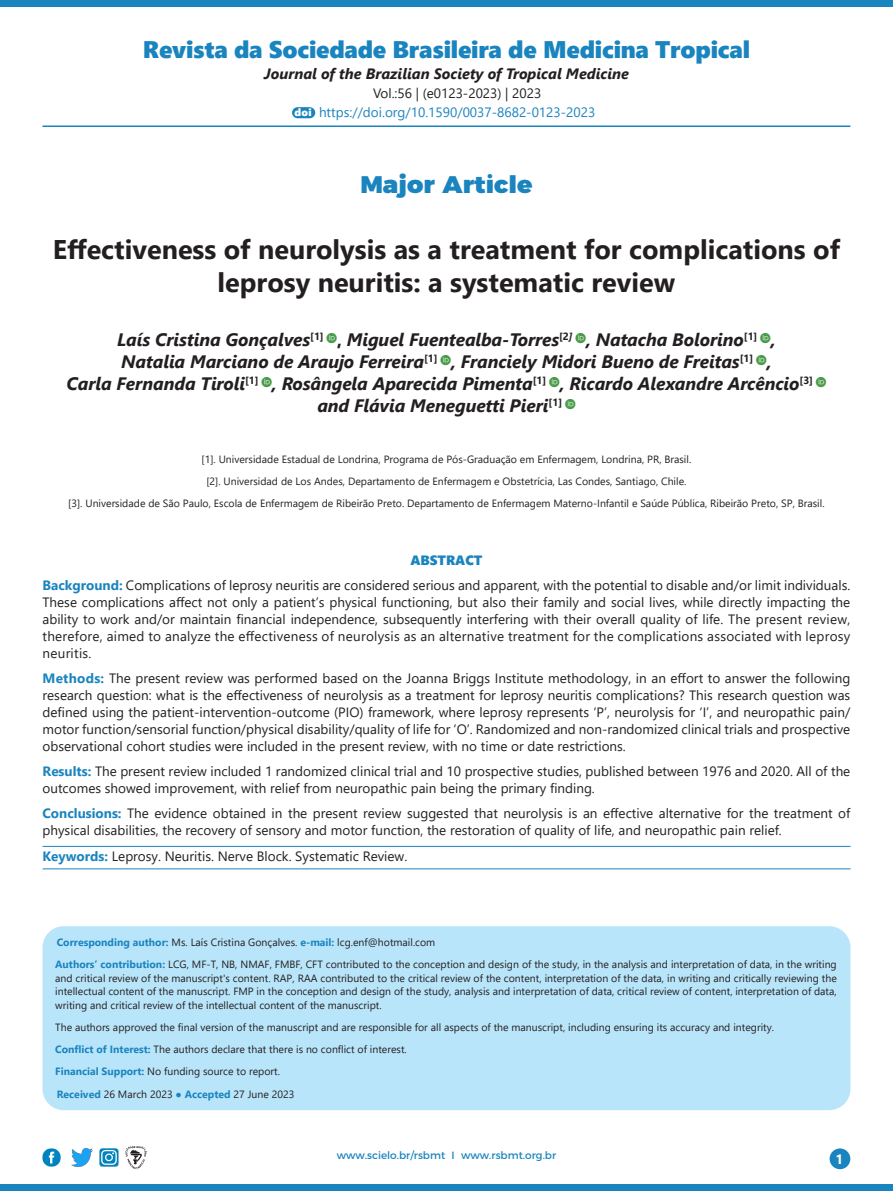
<style>
.page{position:relative;width:893px;height:1191px;background:#fff}
.page>*{position:absolute;margin:0;border:0;box-sizing:border-box;transform-origin:0 0}
.TITULO_ORIGINAL{font:700 27px/32.8px "Segoe UI";color:#231f20;text-align:center}
.t1{font:24px "Segoe UI Black";letter-spacing:-.01em;color:#1a84bf}
.t2{font:900 24px "Montserrat";color:#1a84bf;scale:1.05 1}
.AUTORES{font:italic 700 18px "Segoe UI";letter-spacing:-.005em;color:#231f20}
.t3{font:italic 700 15px "Segoe UI";color:#231f20}
.SUMARIO{font:13.5px/17px "Segoe UI";color:#231f20;text-align:justify}
.t4{font:13.5px "Segoe UI";color:#1a84bf}
.SEÇÃO{font:13.5px "Segoe UI Black";color:#1a84bf}
.t5{font:700 13.5px "Ebrima";color:#fff}
.R_O_D_A_P_E{font:10.5px/13.5px "Segoe UI";color:#231f20;text-align:justify}
.rodape_autores{font:10.5px "Segoe UI";color:#231f20}
.t6{font:10.5px "Montserrat";color:#1a84bf}
.t7{font:10.5px "Segoe UI Black";color:#fff}
.s1{font-style:normal}
.s2{font-weight:700;color:#1a84bf}
.s3{color:#1a84bf}
</style>
<div class="page">
<div style="left:830px;top:1148px;width:20px;height:21px;background:#1a84bf;border-radius:50%"></div>
<img style="left:71px;top:1148px;width:22px;height:18px">
<div style="left:0;top:0;width:893px;height:6px;background:#1a84bf"></div>
<div style="left:0;top:1184px;width:893px;height:7px;background:#1a84bf"></div>
<img style="left:42px;top:1148px;width:19px;height:19px">
<img style="left:99px;top:1148px;width:20px;height:18px">
<hr style="left:43px;top:846px;width:807px;height:1px;background:#1a84bf">
<hr style="left:43px;top:868px;width:807px;height:1px;background:#1a84bf">
<hr style="left:43px;top:125px;width:807px;height:2px;background:#1a84bf">
<div style="left:292px;top:107px;width:23px;height:11px;background:#1a84bf;border-radius:6px"></div>
<svg style="left:125px;top:1146px;width:22px;height:23px"></svg>
<div style="left:42px;top:926px;width:808px;height:184px;background:#b9e5fa;border-radius:21px"></div>
<p class="t1" style="left:143px;top:32px;width:609px">Revista da Sociedade Brasileira de Medicina Tropical</p>
<p class="t3" style="left:264px;top:59px;width:366px">Journal of the Brazilian Society of Tropical Medicine</p>
<p class="SUMARIO" style="left:373px;top:84px;width:170px">Vol.:56 | (e0123-2023) | 2023</p>
<p class="t4" style="left:319px;top:100px;width:278px">https://doi.org/10.1590/0037-8682-0123-2023</p>
<p class="t7" style="left:295px;top:105px;width:19px">doi</p>
<p class="t2" style="left:360px;top:164px;width:165px">Major Article</p>
<p class="TITULO_ORIGINAL" style="left:53px;top:231px;width:789px">Effectiveness of neurolysis as a treatment for complications of leprosy neuritis: a systematic review</p>
<p class="AUTORES" style="left:117px;top:323px;width:660px">Laís Cristina Gonçalves<sup>[1]</sup> <span class="s1">,</span> Miguel Fuentealba-Torres<sup>[2</sup><sup>]</sup> , Natacha Bolorino<sup>[1]</sup> ,</p>
<p class="AUTORES" style="left:121px;top:345px;width:652px">Natalia Marciano de Araujo Ferreira<sup>[1]</sup> , Franciely Midori Bueno de Freitas<sup>[1]</sup> ,</p>
<p class="AUTORES" style="left:66px;top:367px;width:748px">Carla Fernanda Tiroli<sup>[1]</sup> , Rosângela Aparecida Pimenta<sup>[1]</sup> , Ricardo Alexandre Arcêncio<sup>[3]</sup></p>
<p class="AUTORES" style="left:317px;top:389px;width:246px">and Flávia Meneguetti Pieri<sup>[1]</sup></p>
<p class="rodape_autores" style="left:202px;top:449px;width:491px">[1]. Universidade Estadual de Londrina, Programa de Pós-Graduação em Enfermagem, Londrina, PR, Brasil.</p>
<p class="rodape_autores" style="left:206px;top:471px;width:482px">[2]. Universidad de Los Andes, Departamento de Enfermagem e Obstetrícia, Las Condes, Santiago, Chile.</p>
<p class="rodape_autores" style="left:68px;top:494px;width:758px">[3]. Universidade de São Paulo, Escola de Enfermagem de Ribeirão Preto. Departamento de Enfermagem Materno-Infantil e Saúde Pública, Ribeirão Preto, SP, Brasil.</p>
<p class="SEÇÃO" style="left:410px;top:550px;width:74px">ABSTRACT</p>
<p class="SUMARIO" style="left:43px;top:575px;width:809px"><span class="s2">Background:</span> Complications of leprosy neuritis are considered serious and apparent, with the potential to disable and/or limit individuals.<br>These complications affect not only a patient’s physical functioning, but also their family and social lives, while directly impacting the ability to work and/or maintain financial independence, subsequently interfering with their overall quality of life. The present review, therefore, aimed to analyze the effectiveness of neurolysis as an alternative treatment for the complications associated with leprosy neuritis.</p>
<p class="SUMARIO" style="left:43px;top:668px;width:809px"><span class="s2">Methods:</span> The present review was performed based on the Joanna Briggs Institute methodology, in an effort to answer the following research question: what is the effectiveness of neurolysis as a treatment for leprosy neuritis complications? This research question was defined using the patient-intervention-outcome (PIO) framework, where leprosy represents ‘P’, neurolysis for ‘I’, and neuropathic pain/ motor function/sensorial function/physical disability/quality of life for ‘O’. Randomized and non-randomized clinical trials and prospective observational cohort studies were included in the present review, with no time or date restrictions.</p>
<p class="SUMARIO" style="left:43px;top:761px;width:809px"><span class="s2">Results:</span> The present review included 1 randomized clinical trial and 10 prospective studies, published between 1976 and 2020. All of the outcomes showed improvement, with relief from neuropathic pain being the primary finding.</p>
<p class="SUMARIO" style="left:43px;top:804px;width:809px"><span class="s2">Conclusions:</span> The evidence obtained in the present review suggested that neurolysis is an effective alternative for the treatment of physical disabilities, the recovery of sensory and motor function, the restoration of quality of life, and neuropathic pain relief.</p>
<p class="SUMARIO" style="left:43px;top:846px;width:366px"><span class="s2">Keywords:</span> Leprosy. Neuritis. Nerve Block. Systematic Review.</p>
<p class="R_O_D_A_P_E" style="left:57px;top:934px;width:380px"><span class="s2">Corresponding author:</span> Ms. Laís Cristina Gonçalves. <span class="s2">e-mail:</span> lcg.enf@hotmail.com</p>
<p class="R_O_D_A_P_E" style="left:55px;top:956px;width:783px"><span class="s2">Authors’ contribution:</span> LCG, MF-T, NB, NMAF, FMBF, CFT contributed to the conception and design of the study, in the analysis and interpretation of data, in the writing and critical review of the manuscript's content. RAP, RAA contributed to the critical review of the content, interpretation of the data, in writing and critically reviewing the intellectual content of the manuscript. FMP in the conception and design of the study, analysis and interpretation of data, critical review of content, interpretation of data, writing and critical review of the intellectual content of the manuscript.</p>
<p class="R_O_D_A_P_E" style="left:55px;top:1019px;width:720px">The authors approved the final version of the manuscript and are responsible for all aspects of the manuscript, including ensuring its accuracy and integrity.</p>
<p class="R_O_D_A_P_E" style="left:55px;top:1041px;width:353px"><span class="s2">Conflict of Interest:</span> The authors declare that there is no conflict of interest.</p>
<p class="R_O_D_A_P_E" style="left:55px;top:1063px;width:226px"><span class="s2">Financial Support:</span> No funding source to report.</p>
<p class="R_O_D_A_P_E" style="left:57px;top:1086px;width:239px"><span class="s2">Received</span> 26 March 2023 <span class="s3">●</span> <span class="s2">Accepted</span> 27 June 2023</p>
<p class="t6" style="left:337px;top:1146px;width:221px">www.scielo.br/rsbmt I www.rsbmt.org.br</p>
<p class="t5" style="left:835px;top:1148px;width:9px">1</p>
</div>
